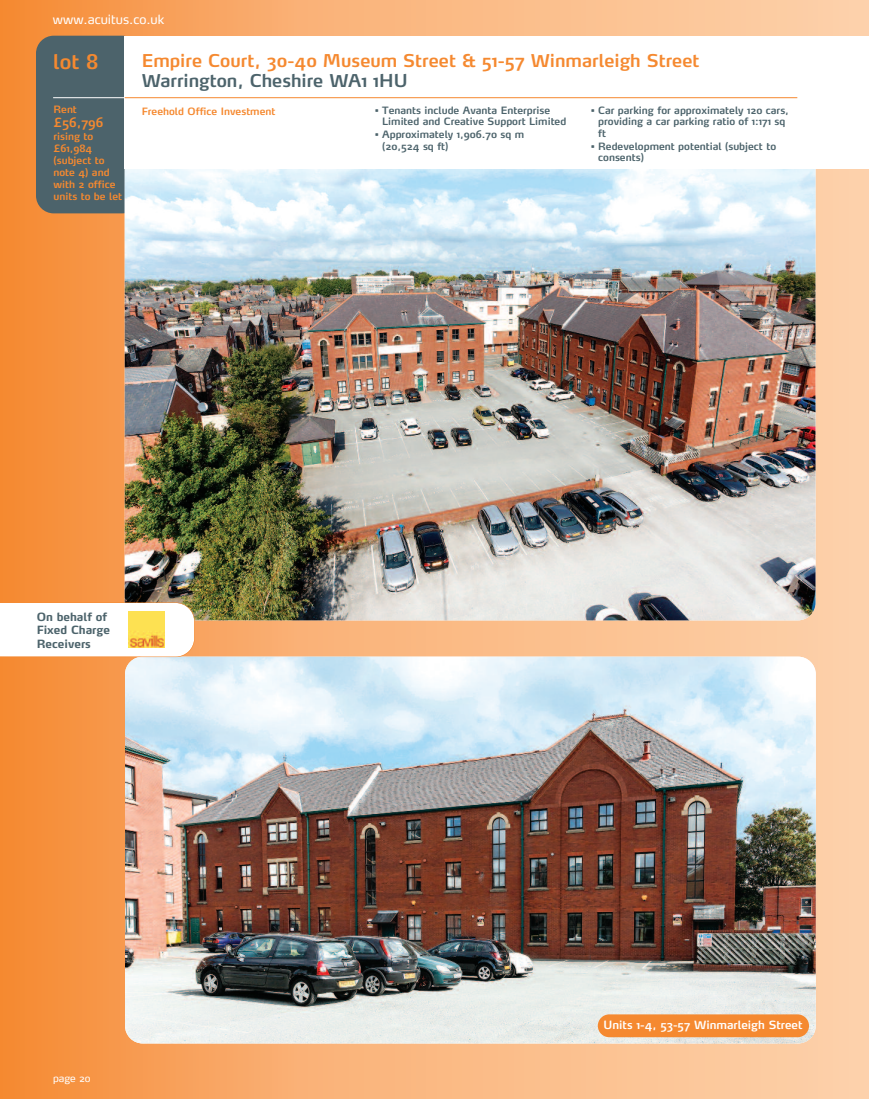
<style>
.page{position:relative;width:869px;height:1099px;background:#fff}
.page>*{position:absolute;margin:0;border:0;box-sizing:border-box;transform-origin:0 0}
.t1{font:600 20px "Max";color:#f58930}
.t2{font:600 17.5px "Max";color:#f58930}
.t3{font:600 17.5px "Max";color:#4c636b}
.t4{font:12.5px "Max";color:#fff}
.t5{font:600 12.5px "Max";color:#f58930}
.t6{font:600 11.25px "Max";color:#fff}
.t7{font:700 11.25px/13.8px "Max";color:#4c636b}
.t8{font:600 10px/11.2px "Max";color:#4c636b}
.t9{font:600 10px/12px "Max";color:#f58930}
.t10{font:10px "Max";color:#fff}
</style>
<div class="page">
<div style="left:293px;top:0;width:575px;height:1098px;background:linear-gradient(to right,#f9b177,#fcd1ac)"></div>
<div style="left:2px;top:0;width:291px;height:1098px;background:linear-gradient(to right,#f58931,#f9b076)"></div>
<hr style="left:0;top:0;width:2px;height:1098px;background:#f58930">
<div style="left:36px;top:36px;width:104px;height:177px;background:#4c636b;border-radius:18px"></div>
<img style="left:125px;top:150px;width:690px;height:470px;border-radius:18px">
<img style="left:125px;top:656px;width:690px;height:387px;border-radius:18px">
<div style="left:125px;top:36px;width:743px;height:132px;background:#fff"></div>
<hr style="left:53px;top:97px;width:72px;height:1px;background:#fff">
<hr style="left:125px;top:97px;width:672px;height:1px;background:#f58930">
<svg style="left:0;top:602px;width:195px;height:55px"></svg>
<div style="left:597px;top:1014px;width:211px;height:23px;background:#f58930;border-radius:11px"></div>
<img style="left:129px;top:611px;width:36px;height:37px">
<p class="t4" style="left:53px;top:15px;width:113px">www.acuitus.co.uk</p>
<h1 class="t1" style="left:53px;top:54px;width:47px">lot 8</h1>
<p class="t9" style="left:53px;top:105px;width:25px">Rent</p>
<p class="t5" style="left:53px;top:118px;width:51px">£56,796</p>
<p class="t9" style="left:53px;top:132px;width:70px">rising to £61,984 (subject to note 4) and with 2 office units to be let</p>
<h2 class="t2" style="left:142px;top:54px;width:559px">Empire Court, 30-40 Museum Street &amp; 51-57 Winmarleigh Street</h2>
<h2 class="t3" style="left:142px;top:74px;width:267px">Warrington, Cheshire WA1 1HU</h2>
<p class="t9" style="left:142px;top:106px;width:135px">Freehold Office Investment</p>
<p class="t8" style="left:382px;top:106px;width:185px;text-indent:-7px">• Tenants include Avanta Enterprise<br>Limited and Creative Support Limited</p>
<p class="t8" style="left:382px;top:130px;width:143px;text-indent:-8px">• Approximately 1,906.70 sq m (20,524 sq ft)</p>
<p class="t8" style="left:598px;top:106px;width:192px;text-indent:-8px">• Car parking for approximately 120 cars, providing a car parking ratio of 1:171 sq ft</p>
<p class="t8" style="left:598px;top:141px;width:179px;text-indent:-8px">• Redevelopment potential (subject to consents)</p>
<p class="t7" style="left:37px;top:610px;width:75px">On behalf of<br>Fixed Charge<br>Receivers</p>
<p class="t10" style="left:53px;top:1074px;width:39px">page 20</p>
<p class="t6" style="left:603px;top:1021px;width:200px">Units 1-4, 53-57 Winmarleigh Street</p>
</div>
